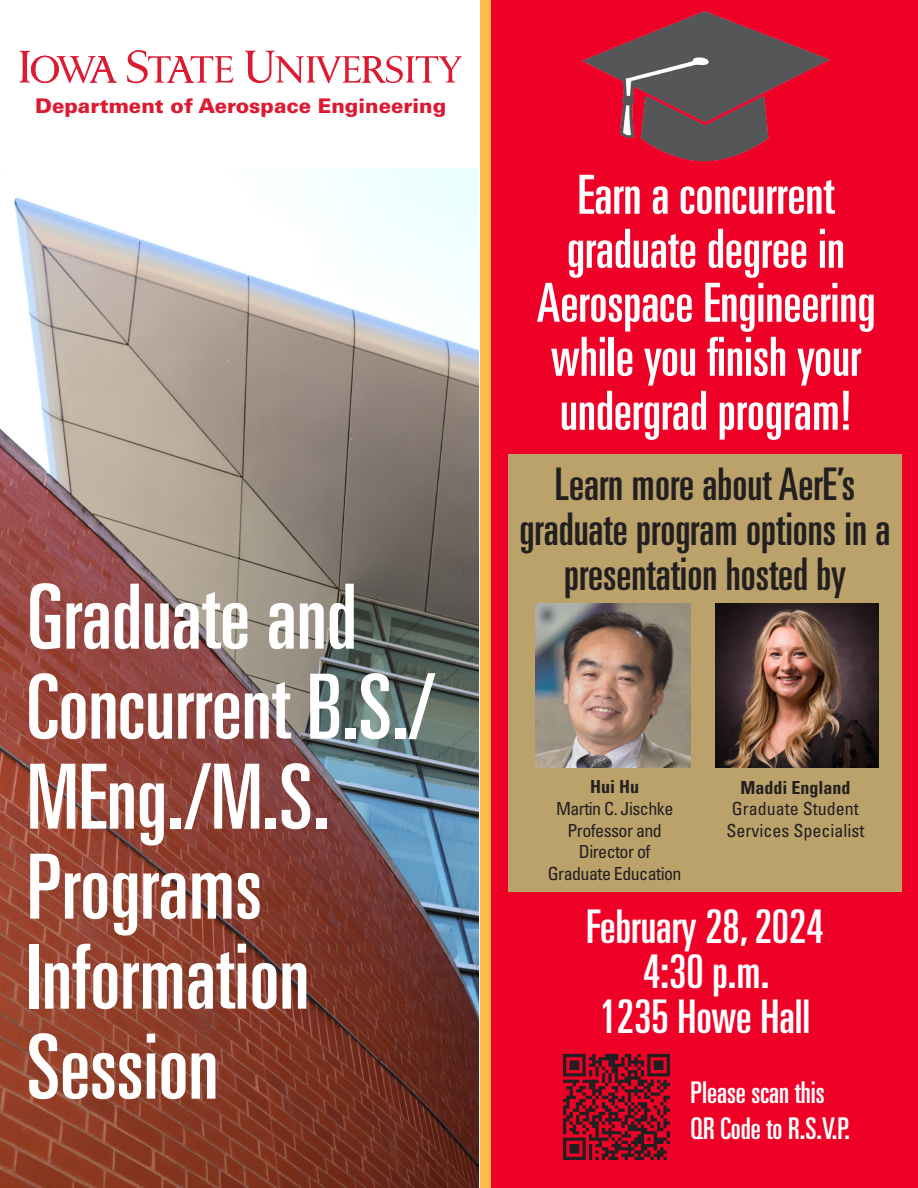
<style>
.page{position:relative;width:918px;height:1188px;background:#fff}
.page>*{position:absolute;margin:0;border:0;box-sizing:border-box;transform-origin:0 0}
.t1{font:ultra-condensed 90px/90px "Univers LT Std";color:#fff}
.t2{font:ultra-condensed 54px/54px "Univers LT Std";color:#fff}
.t3{font:ultra-condensed 46.5px "Univers LT Std";color:#fff}
.t4{font:ultra-condensed 45px/45px "Univers LT Std";color:#231f20;text-align:center}
.t5{font:ultra-condensed 30px "Univers LT Std";color:#fff}
.t6{font:900 20.25px "Univers LT Std";color:#dc1a32}
.t7{font:condensed 18px "Univers LT Std";letter-spacing:-.03em;color:#231f20}
.t8{font:condensed 18px "Univers LT Std";color:#231f20}
.t9{font:700 condensed 18px "Univers LT Std";color:#231f20}
</style>
<div class="page">
<div style="left:491px;top:0;width:427px;height:1188px;background:#ef0027"></div>
<div style="left:480px;top:0;width:11px;height:1188px;background:#fdbc4a"></div>
<img style="left:0;top:168px;width:479px;height:1020px">
<svg style="left:20px;top:51px;width:97px;height:32px"></svg>
<svg style="left:127px;top:50px;width:106px;height:34px"></svg>
<svg style="left:245px;top:51px;width:217px;height:33px"></svg>
<div style="left:508px;top:454px;width:394px;height:438px;background:#bba16a"></div>
<img style="left:549px;top:1040px;width:134px;height:134px">
<img style="left:716px;top:603px;width:162px;height:165px">
<img style="left:536px;top:603px;width:154px;height:165px">
<img style="left:583px;top:11px;width:246px;height:149px">
<p class="t6" style="left:35px;top:93px;width:413px">Department of Aerospace Engineering</p>
<p class="t1" style="left:27px;top:571px;width:331px">Graduate and</p>
<p class="t1" style="left:27px;top:661px;width:410px">Concurrent B.S./<br>MEng./M.S.<br>Programs</p>
<p class="t1" style="left:27px;top:931px;width:284px">Information</p>
<p class="t1" style="left:27px;top:1021px;width:193px">Session</p>
<p class="t2" style="left:577px;top:167px;width:258px">Earn a concurrent</p>
<p class="t2" style="left:567px;top:221px;width:279px">graduate degree in</p>
<p class="t2" style="left:536px;top:275px;width:340px">Aerospace Engineering while you finish your</p>
<p class="t2" style="left:560px;top:383px;width:293px">undergrad program!</p>
<p class="t4" style="left:520px;top:462px;width:372px">Learn more about AerE’s graduate program options in a presentation hosted by</p>
<p class="t9" style="left:590px;top:776px;width:50px">Hui Hu</p>
<p class="t7" style="left:556px;top:797px;width:119px">Martin C. Jischke</p>
<p class="t7" style="left:567px;top:819px;width:96px">Professor and</p>
<p class="t7" style="left:579px;top:840px;width:73px">Director of</p>
<p class="t7" style="left:548px;top:862px;width:135px">Graduate Education</p>
<p class="t9" style="left:740px;top:776px;width:111px">Maddi England</p>
<p class="t8" style="left:732px;top:798px;width:129px">Graduate Student</p>
<p class="t8" style="left:726px;top:819px;width:139px">Services Specialist</p>
<p class="t3" style="left:586px;top:900px;width:239px">February 28, 2024</p>
<p class="t3" style="left:643px;top:945px;width:128px">4:30 p.m.</p>
<p class="t3" style="left:600px;top:990px;width:212px">1235 Howe Hall</p>
<p class="t5" style="left:690px;top:1076px;width:136px">Please scan this</p>
<p class="t5" style="left:690px;top:1112px;width:161px">QR Code to R.S.V.P.</p>
</div>
